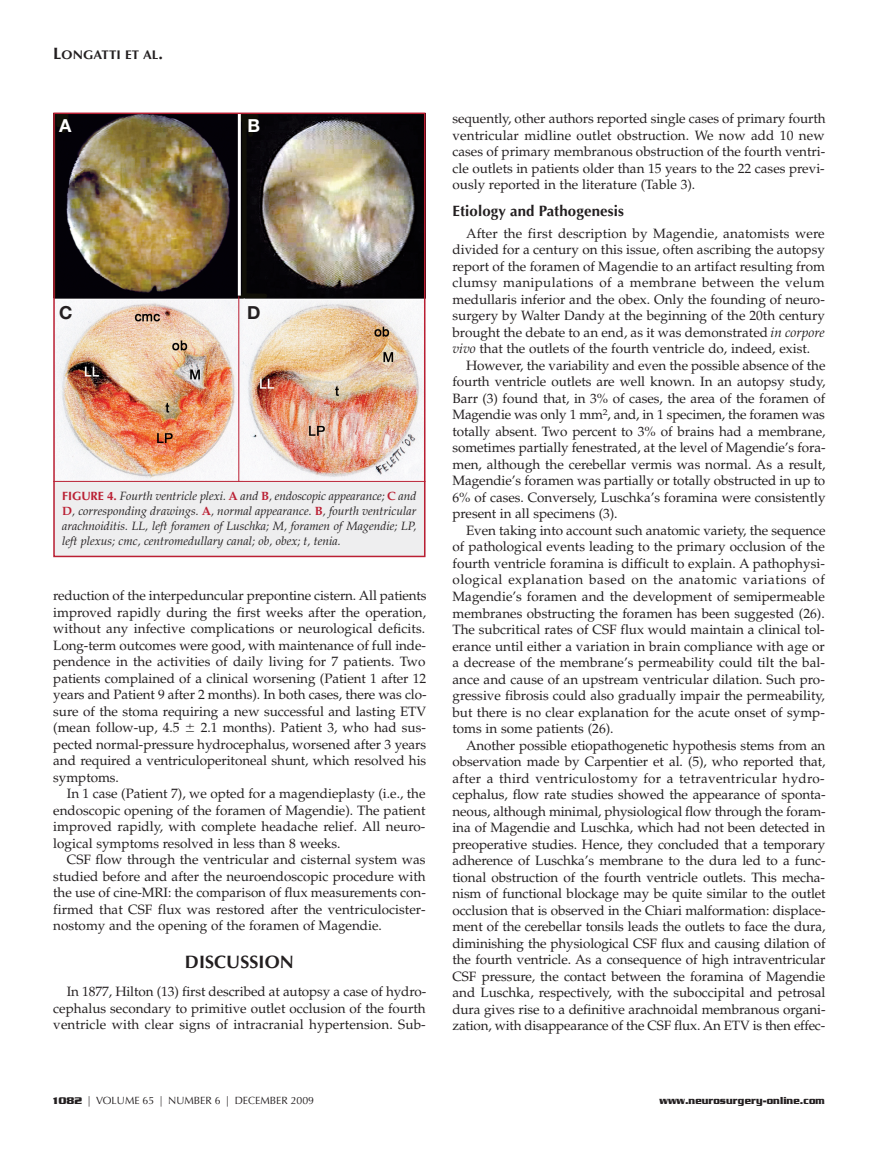
<style>
.page{position:relative;width:878px;height:1175px;background:#fff}
.page>*{position:absolute;margin:0;border:0;box-sizing:border-box;transform-origin:0 0}
.t1{font:700 18px "Optima";letter-spacing:.005em;color:#231f20}
.t2{font:700 18px "Helvetica Neue LT Std";color:#fff}
.t3{font:700 18px "Helvetica Neue LT Std";color:#231f20}
.t4{font:700 15px "Optima";letter-spacing:.01em;color:#231f20}
.t5{font:13.5px/16.5px "Palatino";color:#231f20;text-align:justify}
.t6{font:700 12.6px "Optima";letter-spacing:.005em;color:#231f20;scale:1.05 1}
.t7{font:italic 12px/15px "Palatino";color:#231f20;text-align:justify}
.t8{font:700 10.95px "Serpentine";letter-spacing:.01em;color:#231f20;scale:.83 1}
.t9{font:10.5px "Optima";color:#231f20}
.s1{font-size:16.5px}
.s2{font-family:"Optima";font-weight:700;font-style:normal;color:#ba1f33}
.s3{font-weight:700;font-style:normal;color:#ba1f33}
.s4{font-style:italic}
.s5{font-family:"Serpentine";font-weight:700}
</style>
<div class="page">
<img style="left:56px;top:115px;width:366px;height:366px">
<div style="left:53px;top:481px;width:372px;height:76px;background:#eeeeef"></div>
<hr style="left:53px;top:481px;width:372px;height:1px;background:#ba1f33">
<hr style="left:238px;top:112px;width:3px;height:183px;background:#fff">
<hr style="left:238px;top:296px;width:1px;height:185px;background:#ba1f33">
<div style="left:53px;top:112px;width:372px;height:445px;border:2px solid #ba1f33"></div>
<p class="t6" style="left:53px;top:47px;width:106px"><span class="s1">L</span>ONGATTI ET AL<span class="s1">.</span></p>
<h1 class="t2" style="left:59px;top:114px;width:14px">A</h1>
<h1 class="t2" style="left:247px;top:115px;width:14px">B</h1>
<h1 class="t3" style="left:59px;top:301px;width:15px">C</h1>
<h1 class="t3" style="left:247px;top:301px;width:15px">D</h1>
<p class="t7" style="left:62px;top:488px;width:356px"><span class="s2">FIGURE 4.</span> Fourth ventricle plexi. <span class="s3">A</span> and <span class="s3">B</span>, endoscopic appearance; <span class="s3">C</span> and <span class="s3">D</span>, corresponding drawings. <span class="s3">A</span>, normal appearance. <span class="s3">B</span>, fourth ventricular arachnoiditis. LL, left foramen of Luschka; M, foramen of Magendie; LP, left plexus; cmc, centromedullary canal; ob, obex; t, tenia.</p>
<p class="t5" style="left:53px;top:587px;width:375px">reduction of the interpeduncular prepontine cistern. All patients improved rapidly during the first weeks after the operation, without any infective complications or neurological deficits.<br>Long-term outcomes were good, with maintenance of full inde&shy;pendence in the activities of daily living for 7 patients. Two patients complained of a clinical worsening (Patient 1 after 12 years and Patient 9 after 2 months). In both cases, there was clo&shy;sure of the stoma requiring a new successful and lasting ETV (mean follow-up, 4.5</p>
<p class="t5" style="left:53px;top:719px;width:374px;text-indent:148px">2.1 months). Patient 3, who had sus&shy;pected normal-pressure hydrocephalus, worsened after 3 years and required a ventriculoperitoneal shunt, which resolved his symptoms.</p>
<p class="t5" style="left:53px;top:785px;width:374px;text-indent:14px">In 1 case (Patient 7), we opted for a magendieplasty (i.e., the endoscopic opening of the foramen of Magendie). The patient improved rapidly, with complete headache relief. All neuro&shy;logical symptoms resolved in less than 8 weeks.</p>
<p class="t5" style="left:53px;top:851px;width:374px;text-indent:14px">CSF flow through the ventricular and cisternal system was studied before and after the neuroendoscopic procedure with the use of cine-MRI: the comparison of flux measurements con&shy;firmed that CSF flux was restored after the ventriculocister&shy;nostomy and the opening of the foramen of Magendie.</p>
<h1 class="t1" style="left:185px;top:951px;width:110px">DISCUSSION</h1>
<p class="t5" style="left:53px;top:983px;width:374px;text-indent:14px">In 1877, Hilton (13) first described at autopsy a case of hydro&shy;cephalus secondary to primitive outlet occlusion of the fourth ventricle with clear signs of intracranial hypertension. Sub -</p>
<p class="t5" style="left:452px;top:110px;width:374px">sequently, other authors reported single cases of primary fourth ventricular midline outlet obstruction. We now add 10 new cases of primary membranous obstruction of the fourth ventri&shy;cle outlets in patients older than 15 years to the 22 cases previ&shy;ously reported in the literature (Table 3).</p>
<p class="t4" style="left:452px;top:202px;width:173px">Etiology and Pathogenesis</p>
<p class="t5" style="left:452px;top:225px;width:374px;text-indent:14px">After the first description by Magendie, anatomists were divided for a century on this issue, often ascribing the autopsy report of the foramen of Magendie to an artifact resulting from clumsy manipulations of a membrane between the velum medullaris inferior and the obex. Only the founding of neuro&shy;surgery by Walter Dandy at the beginning of the 20th century brought the debate to an end, as it was demonstrated <span class="s4">in corpore vivo</span> that the outlets of the fourth ventricle do, indeed, exist.</p>
<p class="t5" style="left:452px;top:357px;width:374px;text-indent:14px">However, the variability and even the possible absence of the fourth ventricle outlets are well known. In an autopsy study, Barr (3) found that, in 3% of cases, the area of the foramen of Magendie was only 1 mm<sup>2</sup>, and, in 1 specimen, the foramen was totally absent. Two percent to 3% of brains had a membrane, sometimes partially fenestrated, at the level of Magendie’s fora&shy;men, although the cerebellar vermis was normal. As a result, Magendie’s foramen was partially or totally obstructed in up to 6% of cases. Conversely, Luschka’s foramina were consistently present in all specimens (3).</p>
<p class="t5" style="left:452px;top:522px;width:374px;text-indent:14px">Even taking into account such anatomic variety, the sequence of pathological events leading to the primary occlusion of the fourth ventricle foramina is difficult to explain. A pathophysi&shy;ological explanation based on the anatomic variations of Magendie’s foramen and the development of semipermeable membranes obstructing the foramen has been suggested (26).<br>The subcritical rates of CSF flux would maintain a clinical tol&shy;erance until either a variation in brain compliance with age or a decrease of the membrane’s permeability could tilt the bal&shy;ance and cause of an upstream ventricular dilation. Such pro&shy;gressive fibrosis could also gradually impair the permeability, but there is no clear explanation for the acute onset of symp&shy;toms in some patients (26).</p>
<p class="t5" style="left:452px;top:737px;width:374px;text-indent:14px">Another possible etiopathogenetic hypothesis stems from an observation made by Carpentier et al. (5), who reported that, after a third ventriculostomy for a tetraventricular hydro&shy;cephalus, flow rate studies showed the appearance of sponta&shy;neous, although minimal, physiological flow through the foram&shy;ina of Magendie and Luschka, which had not been detected in preoperative studies. Hence, they concluded that a temporary adherence of Luschka’s membrane to the dura led to a func&shy;tional obstruction of the fourth ventricle outlets. This mecha&shy;nism of functional blockage may be quite similar to the outlet occlusion that is observed in the Chiari malformation: displace&shy;ment of the cerebellar tonsils leads the outlets to face the dura, diminishing the physiological CSF flux and causing dilation of the fourth ventricle. As a consequence of high intraventricular CSF pressure, the contact between the foramina of Magendie and Luschka, respectively, with the suboccipital and petrosal dura gives rise to a definitive arachnoidal membranous organi&shy;zation, with disappearance of the CSF flux. An ETV is then effec-</p>
<p class="t9" style="left:53px;top:1094px;width:262px"><span class="s5">1082</span> | VOLUME 65 | NUMBER 6 | DECEMBER 2009</p>
<p class="t8" style="left:659px;top:1094px;width:201px">www.neurosurgery-online.com</p>
</div>
